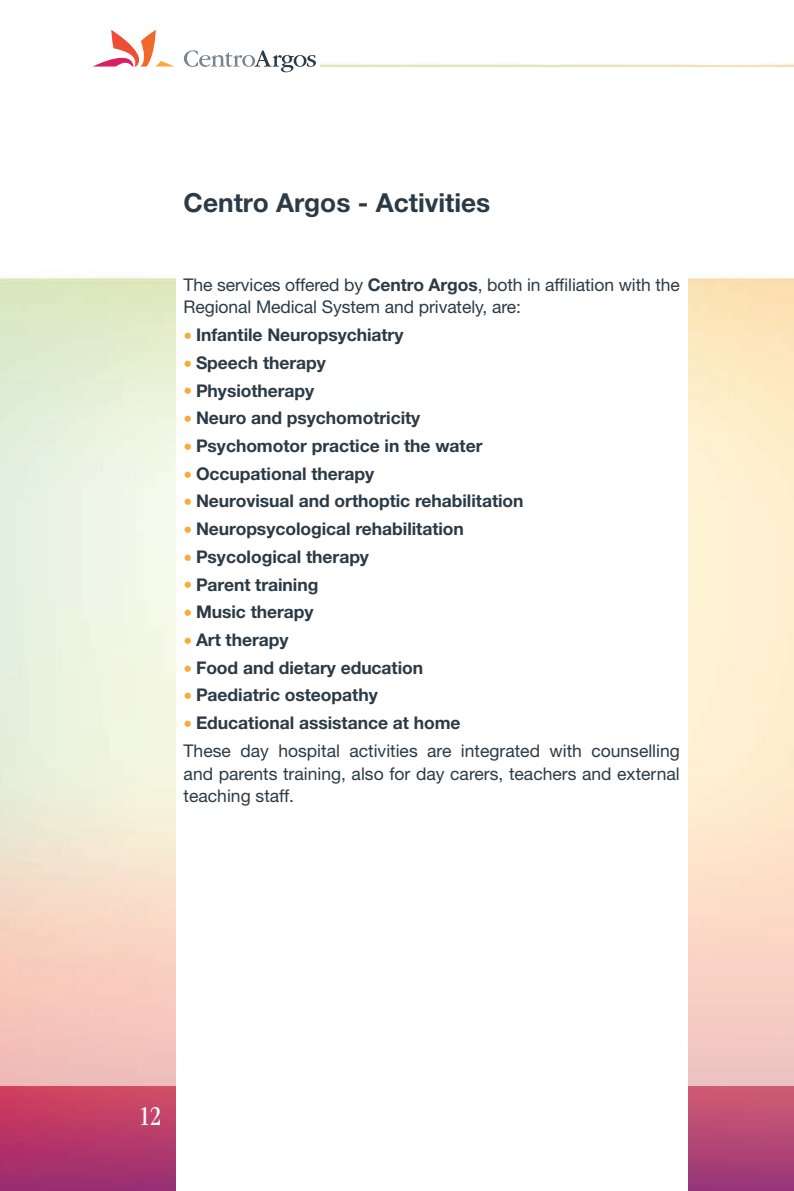
<style>
.page{position:relative;width:794px;height:1191px;background:#fff}
.page>*{position:absolute;margin:0;border:0;box-sizing:border-box;transform-origin:0 0}
.t1{font:condensed 28px "ITC Garamond Std";color:#fff}
.Titolo{font:700 26.25px "Helvetica Neue LT Std";color:#2b3a45}
.t2{font:700 17.5px "Helvetica Neue LT Std";letter-spacing:-.005em;color:#2b3a45}
.Testo_cp_10_su_13{font:17.5px/22.8px "Helvetica Neue LT Std";color:#2b3a45;text-align:justify}
.Titolo-2{font:17.5px/22.8px "Helvetica Neue LT Std";letter-spacing:-.005em;color:#2b3a45}
.s1{font-weight:700}
.s2{color:#faaa39}
</style>
<div class="page">
<img style="left:0;top:1086px;width:794px;height:105px">
<div style="left:177px;top:174px;width:511px;height:1017px;background:#fff"></div>
<svg style="left:93px;top:30px;width:81px;height:37px"></svg>
<svg style="left:184px;top:50px;width:132px;height:22px"></svg>
<p class="Titolo" style="left:184px;top:187px;width:308px">Centro Argos - Activities</p>
<p class="Titolo-2" style="left:184px;top:273px;width:498px">The services offered by <span class="s1">Centro Argos</span>, both in affiliation with the<br>Regional Medical System and privately, are:</p>
<p class="t2" style="left:184px;top:324px;width:221px"><span class="s2">•</span> Infantile Neuropsychiatry</p>
<p class="t2" style="left:184px;top:352px;width:144px"><span class="s2">•</span> Speech therapy</p>
<p class="t2" style="left:184px;top:379px;width:132px"><span class="s2">•</span> Physiotherapy</p>
<p class="t2" style="left:184px;top:407px;width:238px"><span class="s2">•</span> Neuro and psychomotricity</p>
<p class="t2" style="left:184px;top:435px;width:300px"><span class="s2">•</span> Psychomotor practice in the water</p>
<p class="t2" style="left:184px;top:462px;width:192px"><span class="s2">•</span> Occupational therapy</p>
<p class="t2" style="left:184px;top:490px;width:341px"><span class="s2">•</span> Neurovisual and orthoptic rehabilitation</p>
<p class="t2" style="left:184px;top:518px;width:282px"><span class="s2">•</span> Neuropsycological rehabilitation</p>
<p class="t2" style="left:184px;top:546px;width:187px"><span class="s2">•</span> Psycological therapy</p>
<p class="t2" style="left:184px;top:573px;width:136px"><span class="s2">•</span> Parent training</p>
<p class="t2" style="left:184px;top:601px;width:132px"><span class="s2">•</span> Music therapy</p>
<p class="t2" style="left:184px;top:629px;width:106px"><span class="s2">•</span> Art therapy</p>
<p class="t2" style="left:184px;top:656px;width:241px"><span class="s2">•</span> Food and dietary education</p>
<p class="t2" style="left:184px;top:684px;width:196px"><span class="s2">•</span> Paediatric osteopathy</p>
<p class="t2" style="left:184px;top:712px;width:278px"><span class="s2">•</span> Educational assistance at home</p>
<p class="Testo_cp_10_su_13" style="left:184px;top:739px;width:498px">These day hospital activities are integrated with counselling and parents training, also for day carers, teachers and external teaching staff.</p>
<h1 class="t1" style="left:139px;top:1100px;width:24px">12</h1>
</div>
